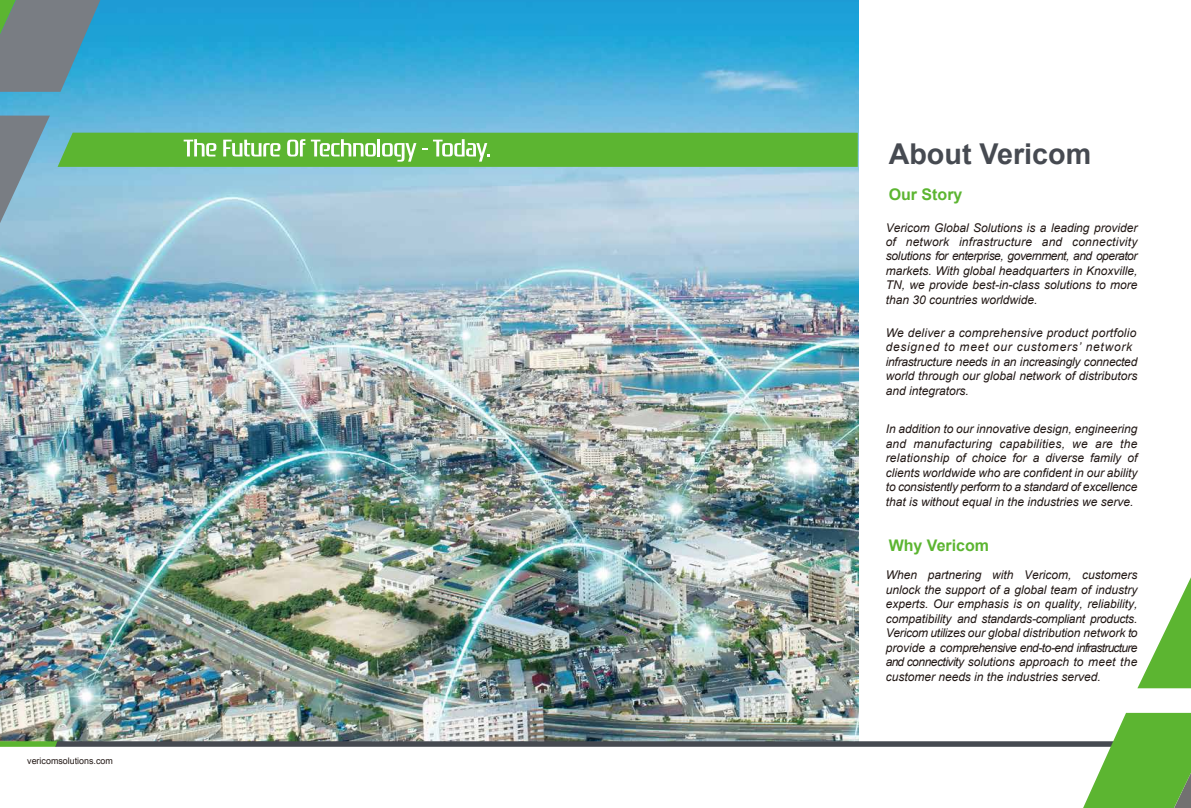
<style>
.page{position:relative;width:1191px;height:808px;background:#fff}
.page>*{position:absolute;margin:0;border:0;box-sizing:border-box;transform-origin:0 0}
.t1{font:700 28.7px "Arial";color:#464a51}
.t2{font:700 16px "Arial";color:#5cb531}
.t3{font:italic 12px/14.5px "Arial";color:#221815;text-align:justify}
.t4{font:9px "Arial";color:#221815}
</style>
<div class="page">
<img style="left:0;top:0;width:858px;height:713px">
<svg style="left:0;top:116px;width:50px;height:107px;background:#809eaf"></svg>
<svg style="left:0;top:0;width:100px;height:92px;background:#698690"></svg>
<svg style="left:58px;top:133px;width:799px;height:34px;background:#68ba42"></svg>
<svg style="left:1137px;top:577px;width:54px;height:111px"></svg>
<svg style="left:0;top:713px;width:1191px;height:95px"></svg>
<p class="t4" style="left:27px;top:754px;width:87px">vericomsolutions.com</p>
<h1 class="t1" style="left:888px;top:135px;width:204px">About Vericom</h1>
<h2 class="t2" style="left:888px;top:184px;width:75px">Our Story</h2>
<p class="t3" style="left:885px;top:220px;width:253px">Vericom Global Solutions is a leading provider of network infrastructure and connectivity solutions for enterprise, government, and operator markets. With global headquarters in Knoxville, TN, we provide best-in-class solutions to more than 30 countries worldwide.</p>
<p class="t3" style="left:885px;top:326px;width:253px;text-align:left">We deliver a comprehensive product portfolio designed to meet our customers’ network infrastructure needs in an increasingly connected world through our global network of distributors and integrators.</p>
<p class="t3" style="left:885px;top:422px;width:253px">In addition to our innovative design, engineering and manufacturing capabilities, we are the relationship of choice for a diverse family of clients worldwide who are confident in our ability to consistently perform to a standard of excellence that is without equal in the industries we serve.</p>
<h2 class="t2" style="left:888px;top:535px;width:102px">Why Vericom</h2>
<p class="t3" style="left:885px;top:568px;width:253px">When partnering with Vericom, customers unlock the support of a global team of industry experts. Our emphasis is on quality, reliability, compatibility and standards-compliant products.<br>Vericom utilizes our global distribution network to provide a comprehensive end-to-end infrastructure and connectivity solutions approach to meet the customer needs in the industries served.</p>
</div>
